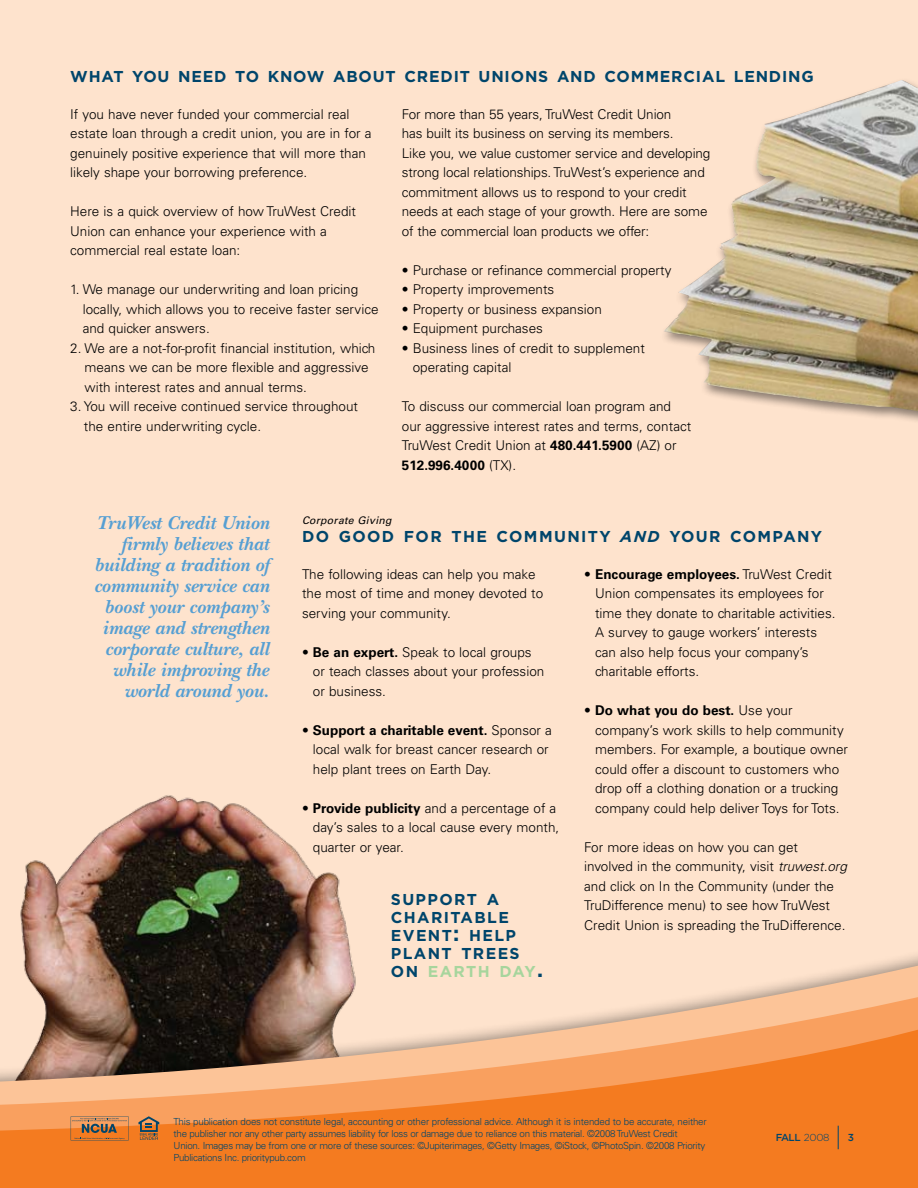
<style>
.page{position:relative;width:918px;height:1188px;background:#fee3cd}
.page>*{position:absolute;margin:0;border:0;box-sizing:border-box;transform-origin:0 0}
.t1{font:italic 700 19.5px/21px "New Baskerville";color:#569fd3;text-align:right}
.t2{font:700 15.75px/18px "Gotham";letter-spacing:.085em;color:#00456b}
.t3{font:700 15.75px "Gotham";letter-spacing:.055em;color:#00456b}
.t4{font:300 13.5px/19.5px "Univers";color:#000}
.t5{font:italic 10.5px "Univers";letter-spacing:.025em;color:#000}
.t6{font:500 10.2px "Gotham";color:#00456b}
.t7{font:300 9.75px/12px "Univers";letter-spacing:-.03em;color:#00456b}
.s1{font-weight:700}
.s2{font-style:italic}
.s3{font-size:21px}
.s4{color:#a7d59d}
.s5{font-weight:300}
</style>
<div class="page">
<img style="left:20px;top:795px;width:329px;height:147px">
<div style="left:0;top:942px;width:918px;height:246px;background:#000;opacity:.39"></div>
<svg style="left:0;top:960px;width:918px;height:32px"></svg>
<svg style="left:0;top:992px;width:918px;height:31px"></svg>
<svg style="left:0;top:1023px;width:918px;height:165px;background:#e68943"></svg>
<svg style="left:838px;top:1126px;width:1px;height:23px"></svg>
<svg style="left:71px;top:1116px;width:58px;height:24px"></svg>
<svg style="left:138px;top:1116px;width:21px;height:24px"></svg>
<img style="left:664px;top:80px;width:254px;height:331px">
<p class="t3" style="left:70px;top:67px;width:745px">WHAT YOU NEED TO KNOW ABOUT CREDIT UNIONS AND COMMERCIAL LENDING</p>
<p class="t4" style="left:70px;top:104px;width:303px">If you have never funded your commercial real estate loan through a credit union, you are in for a genuinely positive experience that will more than likely shape your borrowing preference.</p>
<p class="t4" style="left:70px;top:202px;width:287px">Here is a quick overview of how TruWest Credit<br>Union can enhance your experience with a commercial real estate loan:</p>
<p class="t4" style="left:83px;top:280px;width:297px;text-indent:-12px">1. We manage our underwriting and loan pricing locally, which allows you to receive faster service and quicker answers.</p>
<p class="t4" style="left:85px;top:338px;width:292px;text-indent:-14px">2. We are a not-for-profit financial institution, which means we can be more flexible and aggressive with interest rates and annual terms.</p>
<p class="t4" style="left:84px;top:397px;width:276px;text-indent:-14px">3. You will receive continued service throughout the entire underwriting cycle.</p>
<p class="t4" style="left:402px;top:104px;width:310px">For more than 55 years, TruWest Credit Union<br>has built its business on serving its members.<br>Like you, we value customer service and developing strong local relationships. TruWest’s experience and commitment allows us to respond to your credit needs at each stage of your growth. Here are some of the commercial loan products we offer:</p>
<p class="t4" style="left:402px;top:260px;width:271px">• Purchase or refinance commercial property</p>
<p class="t4" style="left:402px;top:280px;width:154px">• Property improvements</p>
<p class="t4" style="left:402px;top:299px;width:202px">• Property or business expansion</p>
<p class="t4" style="left:402px;top:319px;width:143px">• Equipment purchases</p>
<p class="t4" style="left:413px;top:338px;width:234px;text-indent:-11px">• Business lines of credit to supplement operating capital</p>
<p class="t4" style="left:402px;top:397px;width:291px">To discuss our commercial loan program and our aggressive interest rates and terms, contact TruWest Credit Union at <span class="s1">480.441.5900</span> (AZ) or <span class="s1">512.996.4000</span> (TX).</p>
<h1 class="t1" style="left:94px;top:512px;width:177px">TruWest Credit Union firmly believes that building a tradition of community service can boost your company’s image and strengthen corporate culture, all while improving the world around you.</h1>
<p class="t5" style="left:302px;top:514px;width:91px">Corporate Giving</p>
<p class="t2" style="left:302px;top:527px;width:522px">DO GOOD FOR THE COMMUNITY <span class="s2">and</span> YOUR COMPANY</p>
<p class="t4" style="left:302px;top:564px;width:243px">The following ideas can help you make the most of time and money devoted to serving your community.</p>
<p class="t4" style="left:313px;top:642px;width:233px;text-indent:-11px">• <span class="s1">Be an expert.</span> Speak to local groups or teach classes about your profession or business.</p>
<p class="t4" style="left:313px;top:720px;width:241px;text-indent:-11px">• <span class="s1">Support a charitable event.</span> Sponsor a local walk for breast cancer research or help plant trees on Earth Day.</p>
<p class="t4" style="left:313px;top:798px;width:248px;text-indent:-11px">• <span class="s1">Provide publicity</span> and a percentage of a day’s sales to a local cause every month, quarter or year.</p>
<p class="t4" style="left:595px;top:564px;width:242px;text-indent:-11px">• <span class="s1">Encourage employees.</span> TruWest Credit Union compensates its employees for time they donate to charitable activities.<br>A survey to gauge workers’ interests can also help focus your company’s charitable efforts.</p>
<p class="t4" style="left:595px;top:701px;width:254px;text-indent:-11px">• <span class="s1">Do what you do best.</span> Use your company’s work skills to help community members. For example, a boutique owner could offer a discount to customers who drop off a clothing donation or a trucking company could help deliver Toys for Tots.</p>
<p class="t4" style="left:584px;top:837px;width:264px">For more ideas on how you can get involved in the community, visit <span class="s2">truwest.org </span>and click on In the Community (under the TruDifference menu) to see how TruWest Credit Union is spreading the TruDifference.</p>
<p class="t2" style="left:391px;top:890px;width:154px">SUPPORT A<br>CHARITABLE<br>EVENT<span class="s3">:</span> HELP<br>PLANT TREES<br>ON <span class="s4">EARTH DAY</span><span class="s3">.</span></p>
<p class="t7" style="left:174px;top:1116px;width:535px">This publication does not constitute legal, accounting or other professional advice. Although it is intended to be accurate, neither the publisher nor any other party assumes liability for loss or damage due to reliance on this material. ©2008 TruWest Credit Union. Images may be from one or more of these sources: ©Jupiterimages, ©Getty Images, ©iStock, ©PhotoSpin. ©2008 Priority Publications Inc. prioritypub.com</p>
<p class="t6" style="left:776px;top:1132px;width:55px">fall <span class="s5">2008</span></p>
<p class="t6" style="left:848px;top:1132px;width:8px">3</p>
</div>
